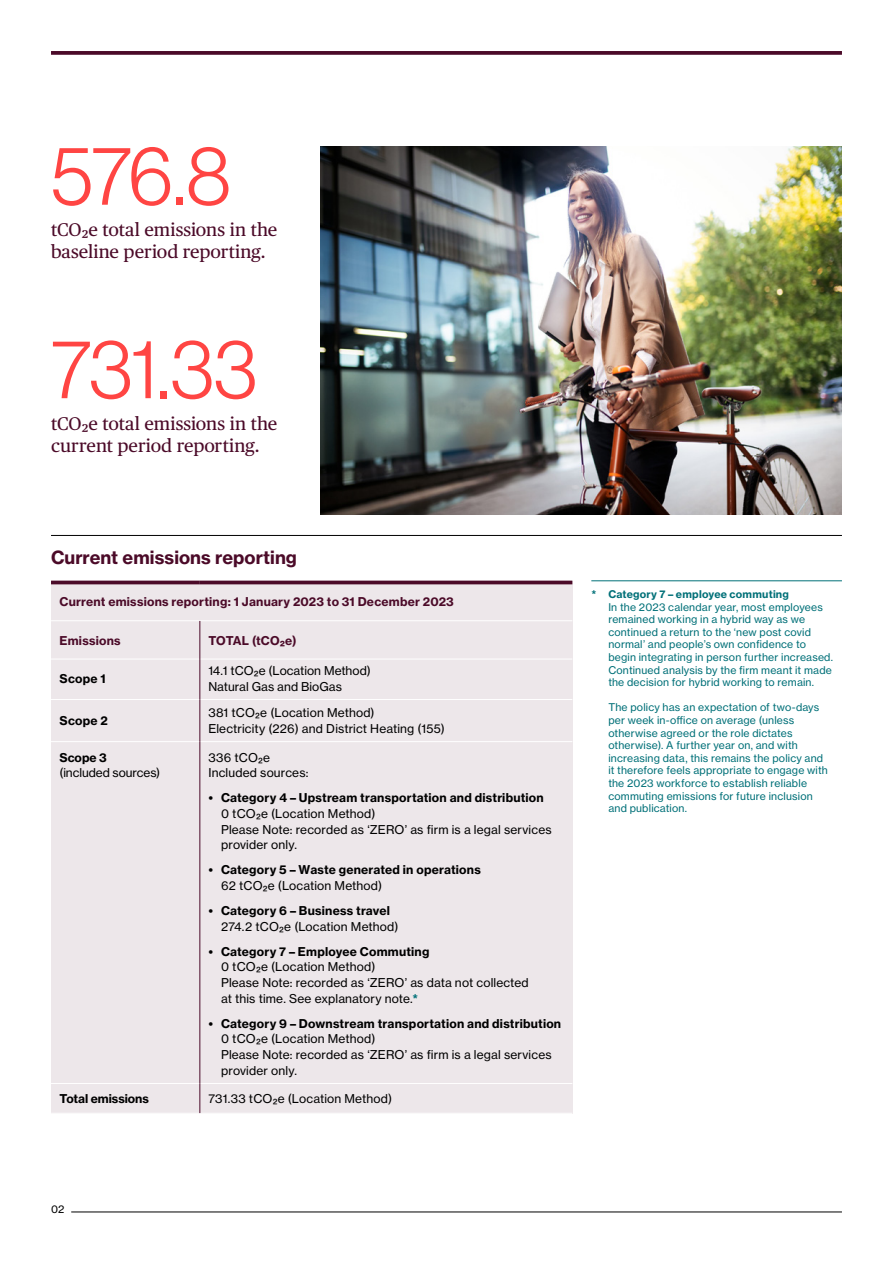
<style>
.page{position:relative;width:893px;height:1263px;background:#fff}
.page>*{position:absolute;margin:0;border:0;box-sizing:border-box;transform-origin:0 0}
.t1{font:82.5px "N Haas Grotesk DS Pro 45 Lt";letter-spacing:-.025em;color:#ff4543}
.t2{font:18.3px/21.9px "Publico Text";color:#4b0a28}
.t3{font:18px "N Haas Grotesk TX Pro 75 Bd";letter-spacing:.005em;color:#4b0a28}
.t4{font:12px/15.8px "N Haas Grotesk TX Pro 55 Rg";letter-spacing:.015em;color:#000}
.t5{font:12px "N Haas Grotesk TX Pro 75 Bd";letter-spacing:.015em;color:#000}
.t6{font:12px "N Haas Grotesk TX Pro 75 Bd";letter-spacing:.02em;color:#4b0a28}
.t7{font:12px "N Haas Grotesk TX Pro 55 Rg";letter-spacing:-.005em;color:#000}
.t8{font:10.5px/12.6px "N Haas Grotesk TX Pro 55 Rg";letter-spacing:.02em;color:#007078}
.t9{font:10.5px "N Haas Grotesk TX Pro 75 Bd";letter-spacing:.02em;color:#007078}
.t10{font:10.5px "N Haas Grotesk TX Pro 55 Rg";color:#000}
.s1{font-family:"N Haas Grotesk TX Pro 75 Bd";color:#007078}
</style>
<div class="page">
<hr style="left:71px;top:1212px;width:771px;height:1px;background:#000">
<svg style="left:51px;top:51px;width:791px;height:4px;background:#551835"></svg>
<hr style="left:51px;top:535px;width:791px;height:1px;background:#000">
<div style="left:51px;top:581px;width:521px;height:532px;background:#ede7ea"></div>
<hr style="left:51px;top:581px;width:149px;height:3px;background:#4b0a28">
<hr style="left:200px;top:581px;width:372px;height:3px;background:#4b0a28">
<hr style="left:51px;top:620px;width:149px;height:1px;background:#fff">
<hr style="left:51px;top:659px;width:149px;height:1px;background:#fff">
<hr style="left:51px;top:699px;width:149px;height:1px;background:#fff">
<hr style="left:51px;top:741px;width:149px;height:1px;background:#fff">
<hr style="left:51px;top:1083px;width:149px;height:1px;background:#fff">
<hr style="left:200px;top:699px;width:372px;height:1px;background:#fff">
<hr style="left:200px;top:741px;width:372px;height:1px;background:#fff">
<hr style="left:200px;top:1083px;width:372px;height:1px;background:#fff">
<hr style="left:200px;top:620px;width:372px;height:1px;background:#fff">
<hr style="left:200px;top:659px;width:372px;height:1px;background:#fff">
<hr style="left:200px;top:621px;width:1px;height:38px;background:#4b0a28">
<hr style="left:200px;top:659px;width:1px;height:40px;background:#4b0a28">
<hr style="left:200px;top:699px;width:1px;height:43px;background:#4b0a28">
<hr style="left:200px;top:742px;width:1px;height:341px;background:#4b0a28">
<hr style="left:200px;top:1083px;width:1px;height:30px;background:#4b0a28">
<img style="left:321px;top:147px;width:521px;height:367px">
<hr style="left:591px;top:580px;width:251px;height:1px;background:#007078">
<h1 class="t1" style="left:51px;top:129px;width:182px">576.8</h1>
<h2 class="t2" style="left:51px;top:218px;width:228px">tCO2e total emissions in the baseline period reporting.</h2>
<h1 class="t1" style="left:51px;top:323px;width:208px">731.33</h1>
<h2 class="t2" style="left:51px;top:411px;width:228px">tCO2e total emissions in the current period reporting.</h2>
<h3 class="t3" style="left:51px;top:546px;width:247px">Current emissions reporting</h3>
<p class="t6" style="left:60px;top:594px;width:396px">Current emissions reporting: 1 January 2023 to 31 December 2023</p>
<p class="t6" style="left:60px;top:633px;width:63px">Emissions</p>
<p class="t6" style="left:208px;top:633px;width:90px">TOTAL (tCO2e)</p>
<p class="t5" style="left:60px;top:671px;width:48px">Scope 1</p>
<p class="t4" style="left:208px;top:663px;width:164px">14.1 tCO2e (Location Method)<br>Natural Gas and BioGas</p>
<p class="t5" style="left:60px;top:713px;width:50px">Scope 2</p>
<p class="t4" style="left:208px;top:705px;width:238px">381 tCO2e (Location Method)<br>Electricity (226) and District Heating (155)</p>
<p class="t5" style="left:60px;top:750px;width:49px">Scope 3</p>
<p class="t7" style="left:60px;top:766px;width:102px">(included sources)</p>
<p class="t4" style="left:208px;top:749px;width:102px">336 tCO2e<br>Included sources:</p>
<p class="t5" style="left:208px;top:790px;width:337px">• Category 4 – Upstream transportation and distribution</p>
<p class="t4" style="left:221px;top:806px;width:332px">0 tCO2e (Location Method)<br>Please Note: recorded as ‘ZERO’ as firm is a legal services provider only.</p>
<p class="t5" style="left:208px;top:862px;width:274px">• Category 5 – Waste generated in operations</p>
<p class="t4" style="left:221px;top:878px;width:163px">62 tCO2e (Location Method)</p>
<p class="t5" style="left:208px;top:903px;width:183px">• Category 6 – Business travel</p>
<p class="t4" style="left:221px;top:918px;width:179px">274.2 tCO2e (Location Method)</p>
<p class="t5" style="left:208px;top:943px;width:223px">• Category 7 – Employee Commuting</p>
<p class="t4" style="left:221px;top:959px;width:309px">0 tCO2e (Location Method)<br>Please Note: recorded as ‘ZERO’ as data not collected at this time. See explanatory note.<span class="s1">*</span></p>
<p class="t5" style="left:208px;top:1016px;width:354px">• Category 9 – Downstream transportation and distribution</p>
<p class="t4" style="left:221px;top:1031px;width:332px">0 tCO2e (Location Method)<br>Please Note: recorded as ‘ZERO’ as firm is a legal services provider only.</p>
<p class="t5" style="left:60px;top:1091px;width:91px">Total emissions</p>
<p class="t4" style="left:208px;top:1091px;width:185px">731.33 tCO2e (Location Method)</p>
<p class="t9" style="left:591px;top:587px;width:199px">* Category 7 – employee commuting</p>
<p class="t8" style="left:608px;top:600px;width:226px">In the 2023 calendar year, most employees remained working in a hybrid way as we continued a return to the ‘new post covid normal’ and people’s own confidence to begin integrating in person further increased.<br>Continued analysis by the firm meant it made the decision for hybrid working to remain.</p>
<p class="t8" style="left:608px;top:701px;width:221px">The policy has an expectation of two-days per week in-office on average (unless otherwise agreed or the role dictates otherwise). A further year on, and with increasing data, this remains the policy and it therefore feels appropriate to engage with the 2023 workforce to establish reliable commuting emissions for future inclusion and publication.</p>
<p class="t10" style="left:51px;top:1202px;width:15px">02</p>
</div>
